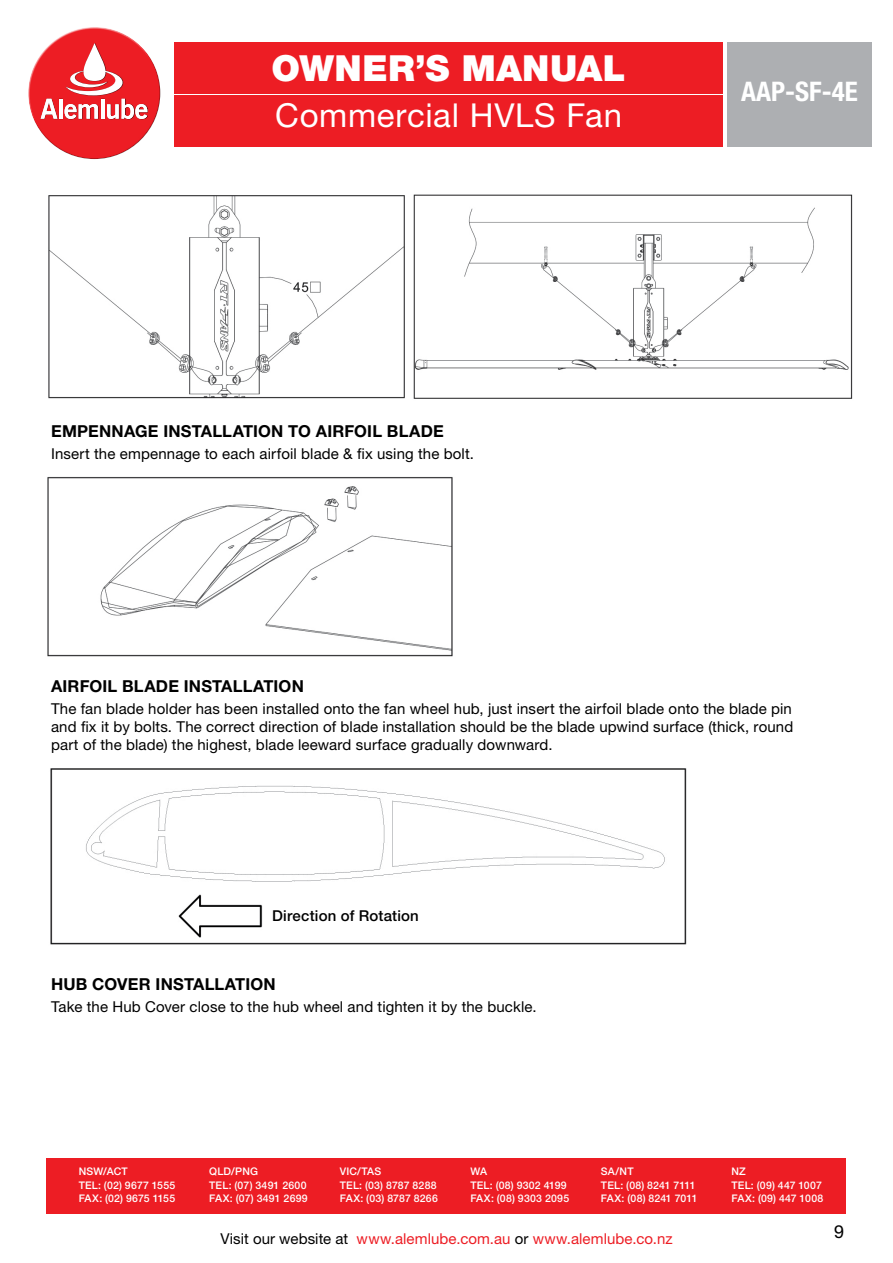
<style>
.page{position:relative;width:893px;height:1263px;background:#fff}
.page>*{position:absolute;margin:0;border:0;box-sizing:border-box;transform-origin:0 0}
.t1{font:900 36px "Helvetica Neue LT Std";letter-spacing:.01em;color:#fff}
.t2{font:33px "Helvetica Neue LT Std";letter-spacing:.02em;color:#fff}
.t3{font:700 condensed 27px "Helvetica Neue LT Std";color:#fff}
.t4{font:18px "Helvetica Neue LT Std";color:#000}
.t5{font:700 16.5px "Helvetica Neue LT Std";letter-spacing:.01em;color:#000}
.t6{font:15px/18px "Helvetica Neue LT Std";letter-spacing:.01em;color:#000;text-align:justify}
.t7{font:15px "Helvetica Neue LT Std";letter-spacing:.005em;color:#ed1d24}
.t8{font:500 15px "Helvetica Neue LT Std";letter-spacing:.01em;color:#000}
.t9{font:500 10.5px/14.1px "Helvetica Neue LT Std";letter-spacing:.02em;color:#fff}
.s1{color:#000}
</style>
<div class="page">
<div style="left:47px;top:1159px;width:799px;height:55px;background:#ed1d24"></div>
<div style="left:174px;top:96px;width:549px;height:51px;background:#ed1d24"></div>
<div style="left:174px;top:43px;width:549px;height:51px;background:#ed1d24"></div>
<div style="left:727px;top:43px;width:145px;height:104px;background:#adafb2"></div>
<svg style="left:28px;top:27px;width:109px;height:84px"></svg>
<svg style="left:31px;top:48px;width:130px;height:111px;fill:#ed1d24"></svg>
<svg style="left:41px;top:43px;width:107px;height:76px;background:#ed2d33"></svg>
<svg style="left:41px;top:99px;width:16px;height:20px"></svg>
<hr style="left:59px;top:99px;width:3px;height:20px;background:#fff">
<svg style="left:65px;top:43px;width:82px;height:76px"></svg>
<img style="left:48px;top:194px;width:805px;height:205px">
<img style="left:50px;top:768px;width:637px;height:177px">
<img style="left:47px;top:477px;width:406px;height:180px">
<h1 class="t1" style="left:272px;top:47px;width:355px">OWNER’S MANUAL</h1>
<h2 class="t2" style="left:275px;top:96px;width:348px">Commercial HVLS Fan</h2>
<h3 class="t3" style="left:741px;top:75px;width:118px">AAP-SF-4E</h3>
<p class="t5" style="left:51px;top:421px;width:394px">EMPENNAGE INSTALLATION TO AIRFOIL BLADE</p>
<p class="t6" style="left:51px;top:445px;width:425px">Insert the empennage to each airfoil blade &amp; fix using the bolt.</p>
<p class="t5" style="left:51px;top:676px;width:254px">AIRFOIL BLADE INSTALLATION</p>
<p class="t6" style="left:51px;top:700px;width:744px">The fan blade holder has been installed onto the fan wheel hub, just insert the airfoil blade onto the blade pin and fix it by bolts. The correct direction of blade installation should be the blade upwind surface (thick, round part of the blade) the highest, blade leeward surface gradually downward.</p>
<p class="t8" style="left:272px;top:906px;width:148px">Direction of Rotation</p>
<p class="t5" style="left:51px;top:974px;width:226px">HUB COVER INSTALLATION</p>
<p class="t6" style="left:51px;top:997px;width:487px">Take the Hub Cover close to the hub wheel and tighten it by the buckle.</p>
<p class="t9" style="left:79px;top:1164px;width:98px">NSW/ACT<br>TEL: (02) 9677 1555</p>
<p class="t9" style="left:79px;top:1190px;width:98px">FAX: (02) 9675 1155</p>
<p class="t9" style="left:209px;top:1164px;width:99px">QLD/PNG<br>TEL: (07) 3491 2600</p>
<p class="t9" style="left:209px;top:1190px;width:100px">FAX: (07) 3491 2699</p>
<p class="t9" style="left:340px;top:1164px;width:98px">VIC/TAS<br>TEL: (03) 8787 8288</p>
<p class="t9" style="left:340px;top:1190px;width:100px">FAX: (03) 8787 8266</p>
<p class="t9" style="left:470px;top:1164px;width:98px">WA<br>TEL: (08) 9302 4199</p>
<p class="t9" style="left:470px;top:1190px;width:100px">FAX: (08) 9303 2095</p>
<p class="t9" style="left:601px;top:1164px;width:96px">SA/NT<br>TEL: (08) 8241 7111</p>
<p class="t9" style="left:601px;top:1190px;width:98px">FAX: (08) 8241 7011</p>
<p class="t7" style="left:220px;top:1230px;width:454px"><span class="s1">Visit our website at</span> www.alemlube.com.au <span class="s1">or</span> www.alemlube.co.nz</p>
<p class="t9" style="left:731px;top:1164px;width:92px">NZ<br>TEL: (09) 447 1007</p>
<p class="t9" style="left:731px;top:1190px;width:93px">FAX: (09) 447 1008</p>
<p class="t4" style="left:834px;top:1220px;width:12px">9</p>
</div>
